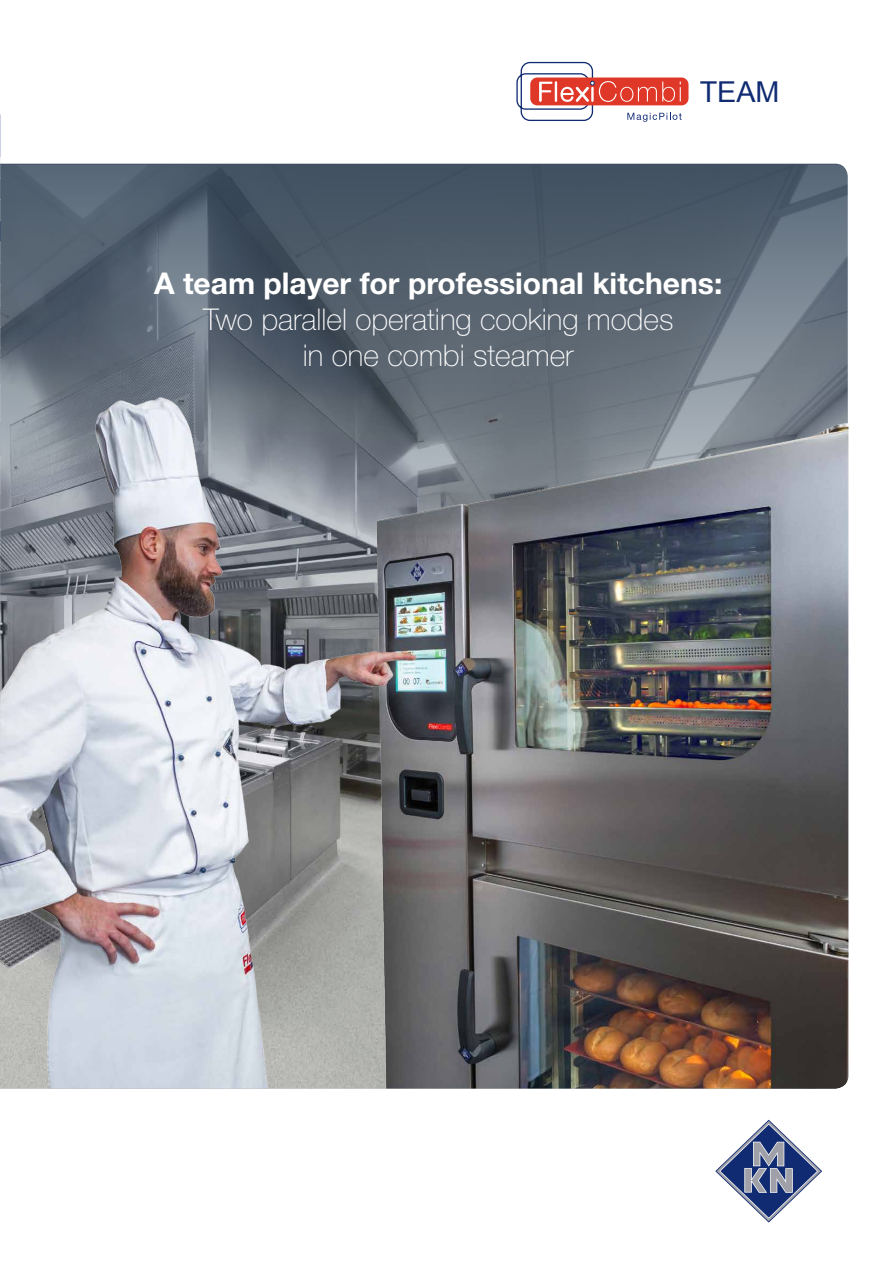
<style>
.page{position:relative;width:893px;height:1263px;background:#fff}
.page>*{position:absolute;margin:0;border:0;box-sizing:border-box;transform-origin:0 0}
.t1{font:100 30px/36px "Helvetica Neue LT Std";color:#fff;text-align:center}
.t2{font:700 30px "Helvetica Neue LT Std";color:#fff}
.t3{font:28.8px "Arial";color:#102b72}
</style>
<div class="page">
<img style="left:1px;top:164px;width:847px;height:194px">
<img style="left:0;top:358px;width:848px;height:730px">
<svg style="left:715px;top:1120px;width:107px;height:102px"></svg>
<div style="left:530px;top:78px;width:158px;height:27px;background:#e03828;border-radius:7px"></div>
<svg style="left:516px;top:61px;width:166px;height:61px"></svg>
<hr style="left:0;top:114px;width:1px;height:43px;background:#102b72">
<hr style="left:0;top:384px;width:1px;height:37px;background:#d1d3d4">
<hr style="left:0;top:457px;width:1px;height:36px;background:#d1d3d4">
<hr style="left:0;top:529px;width:1px;height:36px;background:#d1d3d4">
<hr style="left:0;top:601px;width:1px;height:51px;background:#d1d3d4">
<hr style="left:0;top:703px;width:1px;height:51px;background:#d1d3d4">
<hr style="left:0;top:348px;width:1px;height:36px;background:#a7a9ac">
<hr style="left:0;top:421px;width:1px;height:36px;background:#a7a9ac">
<hr style="left:0;top:493px;width:1px;height:36px;background:#a7a9ac">
<hr style="left:0;top:565px;width:1px;height:36px;background:#a7a9ac">
<hr style="left:0;top:652px;width:1px;height:51px;background:#a7a9ac">
<svg style="left:0;top:163px;width:1px;height:186px"></svg>
<p class="t3" style="left:700px;top:73px;width:81px">TEAM</p>
<p class="t2" style="left:154px;top:265px;width:570px">A team player for professional kitchens:</p>
<p class="t1" style="left:203px;top:301px;width:472px">Two parallel operating cooking modes in one combi steamer</p>
</div>
